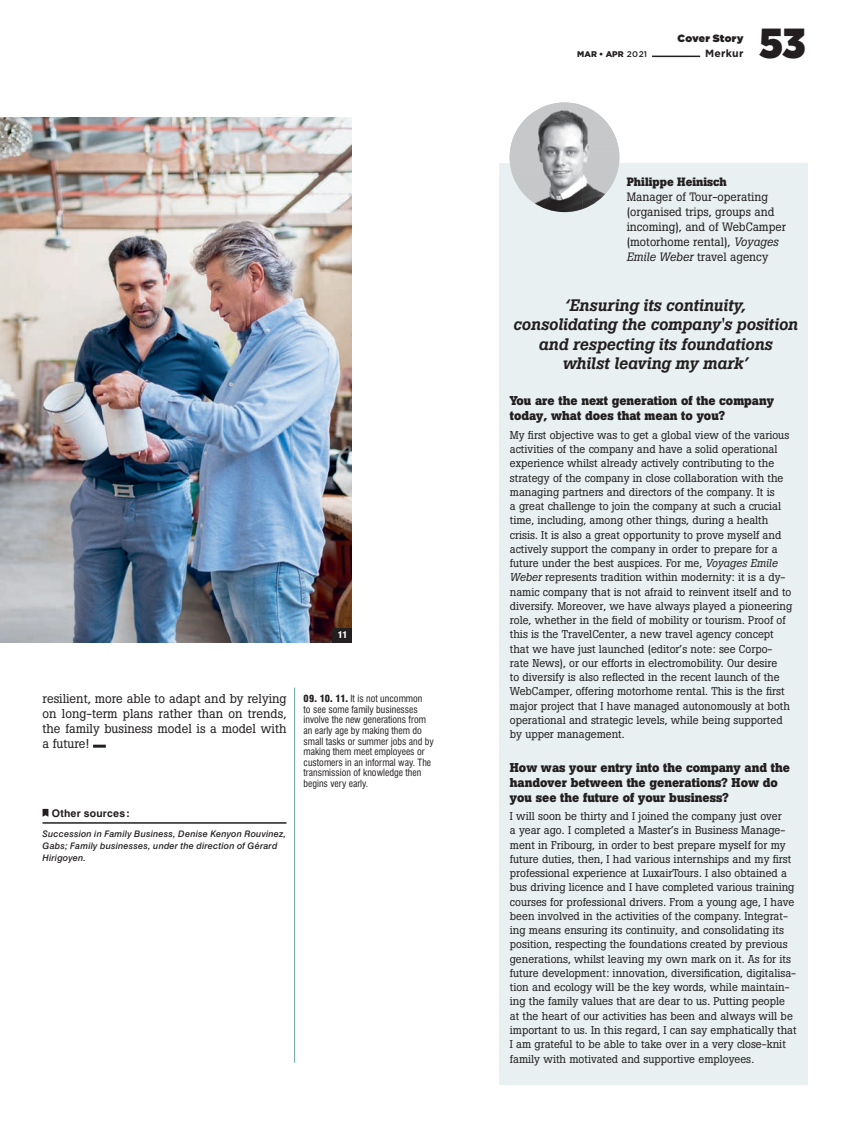
<style>
.page{position:relative;width:851px;height:1127px;background:#fff}
.page>*{position:absolute;margin:0;border:0;box-sizing:border-box;transform-origin:0 0}
.t1{font:900 42px "Gotham Narrow";color:#231f20}
.t2{font:italic 500 16.5px/19.5px "Boton";letter-spacing:-.005em;color:#231f20;text-align:center}
.t3{font:700 12.75px/15px "Boton";color:#231f20}
.t4{font:12.75px/15px "Boton";color:#231f20;text-align:justify}
.t5{font:12px/15px "Boton";color:#231f20}
.t6{font:700 12px "Boton";color:#231f20}
.t7{font:11.25px/14.2px "Boton";color:#231f20}
.t8{font:700 10.5px "Swiss 721 BT";letter-spacing:.02em;color:#231f20}
.t9{font:10.5px "Gotham Ultra";letter-spacing:.02em;color:#231f20}
.t10{font:700 10.5px "Gotham";letter-spacing:.025em;color:#231f20}
.t11{font:condensed 9.75px/10.5px "Swiss 721 BT";color:#231f20}
.t12{font:italic 500 9px/12px "Swiss 721 BT";letter-spacing:.02em;color:#231f20}
.t13{font:900 condensed 9px "Swiss 721 BT";color:#fff}
.t14{font:900 8.25px "Gotham";color:#231f20}
.s1{font-weight:900}
.s2{font-weight:500}
.s3{font-style:italic}
</style>
<div class="page">
<hr style="left:652px;top:56px;width:48px;height:1px;background:#231f20">
<svg style="left:93px;top:745px;width:13px;height:3px"></svg>
<hr style="left:294px;top:688px;width:1px;height:375px;background:#65a0a6">
<div style="left:499px;top:163px;width:309px;height:921px;background:#e9f0f1"></div>
<img style="left:509px;top:102px;width:73px;height:73px">
<img style="left:582px;top:106px;width:37px;height:103px">
<img style="left:512px;top:175px;width:70px;height:37px">
<img style="left:0;top:118px;width:351px;height:525px">
<hr style="left:43px;top:822px;width:243px;height:2px;background:#231f20">
<svg style="left:43px;top:809px;width:5px;height:8px"></svg>
<div style="left:332px;top:628px;width:19px;height:14px;background:#231f20"></div>
<p class="t13" style="left:338px;top:629px;width:11px">11</p>
<p class="t4" style="left:43px;top:691px;width:245px">resilient, more able to adapt and by relying on long-term plans rather than on trends, the family business model is a model with a future!</p>
<p class="t11" style="left:303px;top:694px;width:132px"><span class="s1">09. 10. 11.</span> It is not uncommon<br>to see some family businesses involve the new generations from an early age by making them do small tasks or summer jobs and by making them meet employees or customers in an informal way. The transmission of knowledge then begins very early.</p>
<p class="t8" style="left:52px;top:806px;width:79px">Other sources :</p>
<p class="t12" style="left:43px;top:828px;width:245px">Succession in Family Business, Denise Kenyon Rouvinez,<br>Gabs; Family businesses, under the direction of Gérard<br>Hirigoyen.</p>
<p class="t9" style="left:677px;top:33px;width:67px">Cover Story</p>
<p class="t14" style="left:577px;top:50px;width:71px">MAR • APR <span class="s2">2021</span></p>
<p class="t10" style="left:705px;top:48px;width:40px">Merkur</p>
<h1 class="t1" style="left:759px;top:14px;width:47px">53</h1>
<p class="t6" style="left:626px;top:175px;width:102px">Philippe Heinisch</p>
<p class="t5" style="left:626px;top:190px;width:161px">Manager of Tour-operating (organised trips, groups and incoming), and of WebCamper (motorhome rental), <span class="s3">Voyages<br>Emile Weber</span> travel agency</p>
<h2 class="t2" style="left:513px;top:295px;width:286px">‘Ensuring its continuity, consolidating the company's position and respecting its foundations whilst leaving my mark’</h2>
<p class="t3" style="left:510px;top:393px;width:265px">You are the next generation of the company today, what does that mean to you?</p>
<p class="t7" style="left:510px;top:428px;width:284px">My first objective was to get a global view of the various activities of the company and have a solid operational experience whilst already actively contributing to the strategy of the company in close collaboration with the managing partners and directors of the company. It is<br>a great challenge to join the company at such a crucial time, including, among other things, during a health crisis. It is also a great opportunity to prove myself and actively support the company in order to prepare for a future under the best auspices. For me, <span class="s3">Voyages Emile Weber</span> represents tradition within modernity: it is a dy&shy;namic company that is not afraid to reinvent itself and to diversify. Moreover, we have always played a pioneering role, whether in the field of mobility or tourism. Proof of this is the TravelCenter, a new travel agency concept that we have just launched (editor’s note: see Corpo&shy;rate News), or our efforts in electromobility. Our desire<br>to diversify is also reflected in the recent launch of the WebCamper, offering motorhome rental. This is the first major project that I have managed autonomously at both operational and strategic levels, while being supported by upper management.</p>
<p class="t3" style="left:510px;top:760px;width:281px">How was your entry into the company and the handover between the generations? How do you see the future of your business?</p>
<p class="t7" style="left:510px;top:809px;width:288px">I will soon be thirty and I joined the company just over<br>a year ago. I completed a Master’s in Business Manage&shy;ment in Fribourg, in order to best prepare myself for my future duties, then, I had various internships and my first professional experience at LuxairTours. I also obtained a bus driving licence and I have completed various training courses for professional drivers. From a young age, I have been involved in the activities of the company. Integrat&shy;ing means ensuring its continuity, and consolidating its position, respecting the foundations created by previous generations, whilst leaving my own mark on it. As for its future development: innovation, diversification, digitalisa&shy;tion and ecology will be the key words, while maintain&shy;ing the family values that are dear to us. Putting people at the heart of our activities has been and always will be important to us. In this regard, I can say emphatically that I am grateful to be able to take over in a very close-knit family with motivated and supportive employees.</p>
</div>
